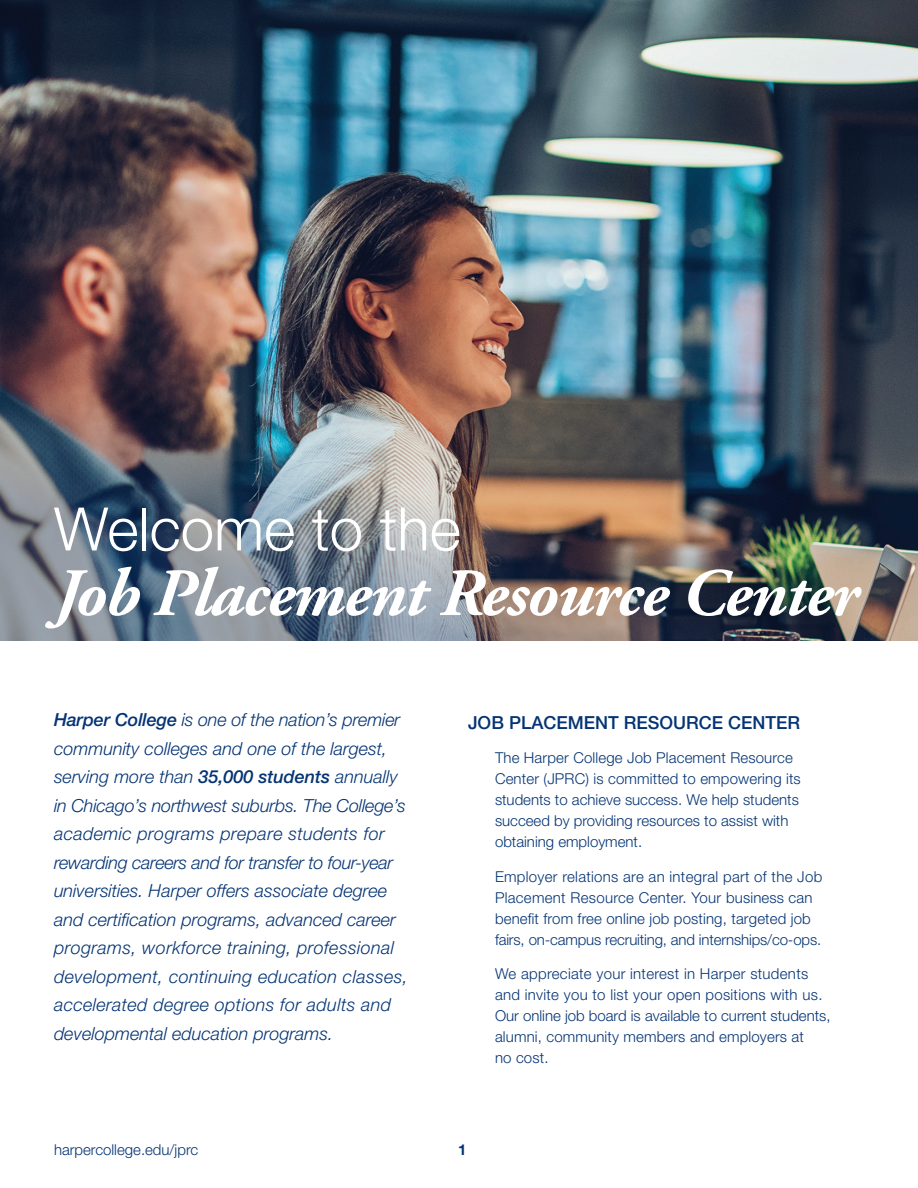
<style>
.page{position:relative;width:918px;height:1188px;background:#fff}
.page>*{position:absolute;margin:0;border:0;box-sizing:border-box;transform-origin:0 0}
.t1{font:italic 700 67.5px "Adobe Garamond Pro";letter-spacing:-.02em;color:#fff}
.t2{font:300 60px "Helvetica Neue LT Std";color:#fff}
.body_copy{font:italic 300 18px/28.5px "Helvetica Neue LT Std";color:#053474}
.t3{font:500 18px "Helvetica Neue LT Std";color:#053474}
.body_copy-2{font:300 15px/21px "Helvetica Neue LT Std";letter-spacing:.01em;color:#053474}
.body_copy-3{font:700 15px "Helvetica Neue LT Std";color:#053474}
.s1{font-weight:500}
</style>
<div class="page">
<img style="left:0;top:0;width:918px;height:370px">
<img style="left:0;top:370px;width:918px;height:270px">
<p class="t2" style="left:54px;top:492px;width:408px">Welcome to the</p>
<p class="t1" style="left:54px;top:555px;width:806px">Job Placement Resource Center</p>
<p class="body_copy" style="left:54px;top:705px;width:355px"><span class="s1">Harper College</span> is one of the nation’s premier community colleges and one of the largest, serving more than <span class="s1">35,000 students</span> annually in Chicago’s northwest suburbs. The College’s academic programs prepare students for rewarding careers and for transfer to four-year universities. Harper offers associate degree and certification programs, advanced career programs, workforce training, professional development, continuing education classes, accelerated degree options for adults and developmental education programs.</p>
<p class="t3" style="left:468px;top:712px;width:334px">JOB PLACEMENT RESOURCE CENTER</p>
<p class="body_copy-2" style="left:495px;top:747px;width:307px">The Harper College Job Placement Resource Center (JPRC) is committed to empowering its students to achieve success. We help students succeed by providing resources to assist with obtaining employment.</p>
<p class="body_copy-2" style="left:495px;top:866px;width:329px">Employer relations are an integral part of the Job Placement Resource Center. Your business can benefit from free online job posting, targeted job fairs, on-campus recruiting, and internships/co-ops.</p>
<p class="body_copy-2" style="left:495px;top:963px;width:337px">We appreciate your interest in Harper students and invite you to list your open positions with us.<br>Our online job board is available to current students, alumni, community members and employers at<br>no cost.</p>
<p class="body_copy-2" style="left:54px;top:1139px;width:146px">harpercollege.edu/jprc</p>
<p class="body_copy-3" style="left:458px;top:1140px;width:10px">1</p>
</div>
